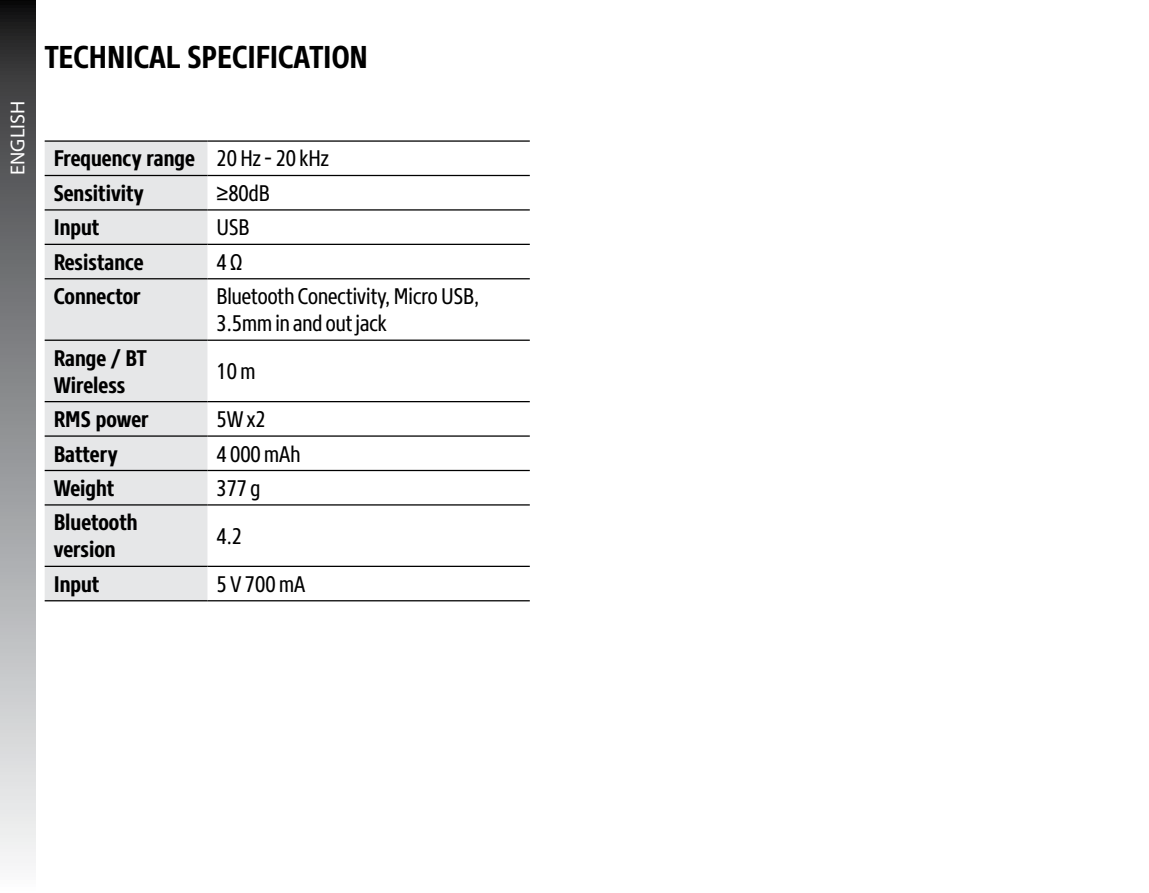
<style>
.page{position:relative;width:1149px;height:893px;background:#fff}
.page>*{position:absolute;margin:0;border:0;box-sizing:border-box;transform-origin:0 0}
.t1{font:700 31.5px "Core Sans N67 Cn";color:#000}
.t2{font:700 22.5px/27px "Core Sans N67 Cn";color:#000}
.t3{font:22.5px/27px "Core Sans N47 Cn";color:#000}
.t4{font:22.5px "Core Sans N47 Cn";letter-spacing:.075em;color:#000}
.t5{font:20.25px "Myriad Pro";color:#fff}
.s1{font-family:"Core Sans N47 Cn";font-weight:400}
</style>
<div class="page">
<svg style="left:0;top:1px;width:36px;height:862px;background:#8f9092"></svg>
<div style="left:45px;top:142px;width:162px;height:458px;background:#e6e7e8"></div>
<hr style="left:45px;top:140px;width:162px;height:2px;background:#000">
<hr style="left:207px;top:140px;width:322px;height:2px;background:#000">
<hr style="left:45px;top:175px;width:162px;height:1px;background:#000">
<hr style="left:207px;top:175px;width:322px;height:1px;background:#000">
<hr style="left:45px;top:209px;width:162px;height:2px;background:#000">
<hr style="left:207px;top:209px;width:322px;height:2px;background:#000">
<hr style="left:45px;top:244px;width:162px;height:1px;background:#000">
<hr style="left:207px;top:244px;width:322px;height:1px;background:#000">
<hr style="left:45px;top:278px;width:162px;height:1px;background:#000">
<hr style="left:207px;top:278px;width:322px;height:1px;background:#000">
<hr style="left:45px;top:340px;width:162px;height:1px;background:#000">
<hr style="left:207px;top:340px;width:322px;height:1px;background:#000">
<hr style="left:45px;top:401px;width:162px;height:1px;background:#000">
<hr style="left:207px;top:401px;width:322px;height:1px;background:#000">
<hr style="left:45px;top:435px;width:162px;height:2px;background:#000">
<hr style="left:207px;top:435px;width:322px;height:2px;background:#000">
<hr style="left:45px;top:470px;width:162px;height:1px;background:#000">
<hr style="left:207px;top:470px;width:322px;height:1px;background:#000">
<hr style="left:45px;top:504px;width:162px;height:2px;background:#000">
<hr style="left:207px;top:504px;width:322px;height:2px;background:#000">
<hr style="left:45px;top:566px;width:162px;height:1px;background:#000">
<hr style="left:207px;top:566px;width:322px;height:1px;background:#000">
<hr style="left:45px;top:600px;width:162px;height:1px;background:#000">
<hr style="left:207px;top:600px;width:322px;height:1px;background:#000">
<p class="t5" style="left:5px;top:175px;width:75px;rotate:-90deg">ENGLISH</p>
<h1 class="t1" style="left:45px;top:36px;width:325px">TECHNICAL SPECIFICATION</h1>
<p class="t2" style="left:54px;top:142px;width:277px;line-height:34.4px">Frequency range <span class="s1">20 Hz- 20 kHz<br></span>Sensitivity</p>
<p class="t3" style="left:216px;top:179px;width:55px">≥80dB</p>
<p class="t2" style="left:54px;top:214px;width:47px">Input</p>
<p class="t3" style="left:216px;top:214px;width:35px">USB</p>
<p class="t2" style="left:54px;top:249px;width:91px">Resistance</p>
<p class="t3" style="left:216px;top:248px;width:27px">4Ω</p>
<p class="t2" style="left:54px;top:283px;width:88px">Connector</p>
<p class="t3" style="left:216px;top:283px;width:264px">Bluetooth Conectivity,Micro USB,<br>3.5mmin and out jack</p>
<p class="t2" style="left:54px;top:344px;width:95px">Range / BT<br>Wireless</p>
<p class="t3" style="left:216px;top:358px;width:40px">10m</p>
<p class="t2" style="left:54px;top:406px;width:96px">RMS power</p>
<p class="t3" style="left:216px;top:406px;width:51px">5W x2</p>
<p class="t2" style="left:54px;top:440px;width:65px">Battery</p>
<p class="t3" style="left:216px;top:440px;width:85px">4 000mAh</p>
<p class="t2" style="left:54px;top:475px;width:62px">Weight</p>
<p class="t3" style="left:216px;top:474px;width:46px">377 g</p>
<p class="t2" style="left:54px;top:509px;width:85px">Bluetooth version</p>
<p class="t3" style="left:216px;top:522px;width:27px">4.2</p>
<p class="t2" style="left:54px;top:570px;width:47px">Input</p>
<p class="t4" style="left:216px;top:570px;width:90px">5V700mA</p>
</div>
